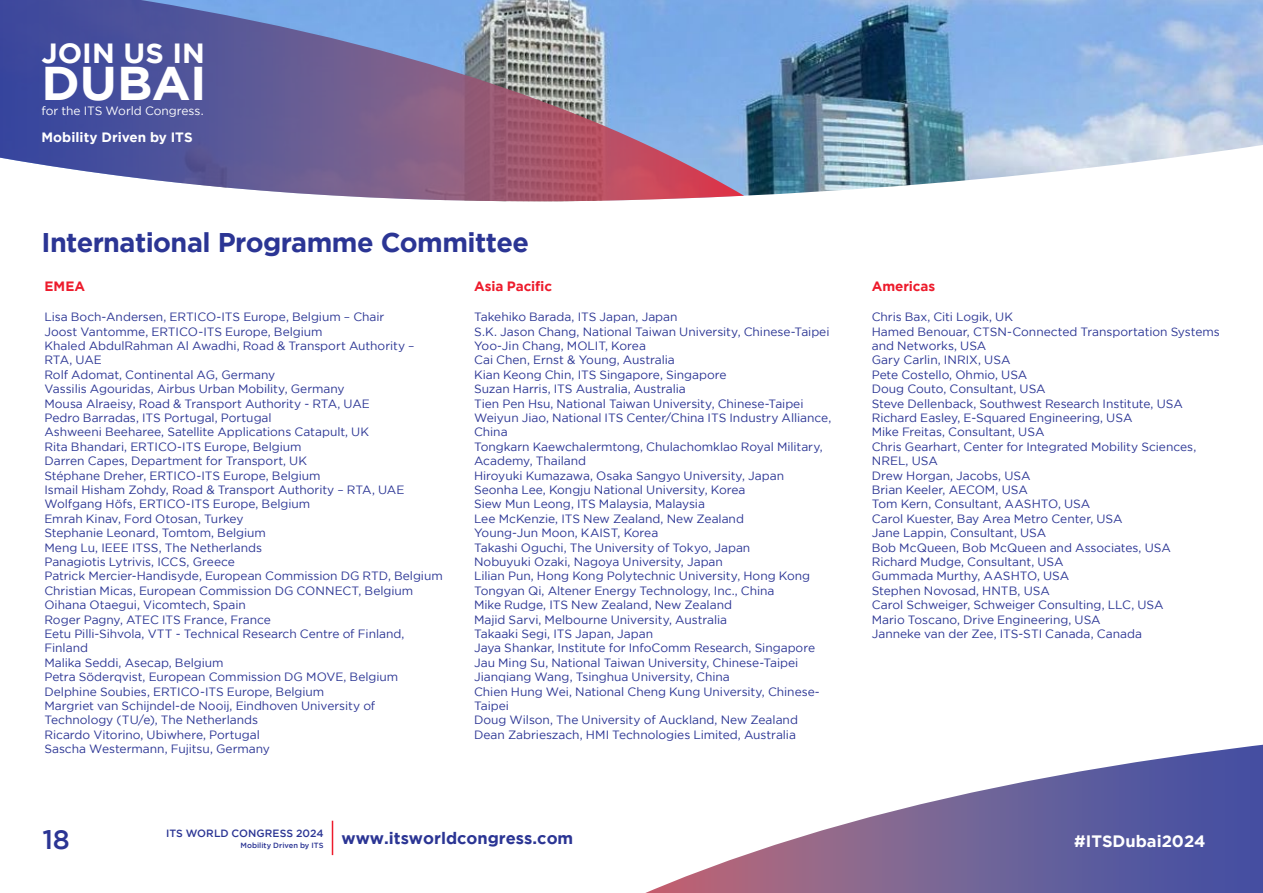
<style>
.page{position:relative;width:1263px;height:893px;background:#fff}
.page>*{position:absolute;margin:0;border:0;box-sizing:border-box;transform-origin:0 0}
.t1{font:700 47.25px "Gotham";letter-spacing:-.01em;color:#fff;scale:1.04 1}
.t2{font:700 27.75px "Gotham";letter-spacing:.005em;color:#fff;scale:1.04 1}
.t3{font:700 27px "Gotham";letter-spacing:-.02em;color:#2b3594}
.t4{font:500 27px "Gotham";color:#2b3594}
.t5{font:700 16.5px "Gotham";color:#2b3594}
.t6{font:700 16.5px "Gotham";color:#fff}
.t7{font:700 13.5px "Gotham";letter-spacing:-.005em;color:#ed1b2c}
.t8{font:700 13.5px "Gotham";color:#fff}
.t9{font:12px/14.4px "Gotham";letter-spacing:-.005em;color:#2b3594}
.t10{font:12px "Gotham";letter-spacing:-.005em;color:#fff}
.t11{font:500 10.5px "Gotham";letter-spacing:.005em;color:#2b3594}
</style>
<div class="page">
<hr style="left:332px;top:821px;width:1px;height:34px;background:#ed1b2c">
<svg style="left:645px;top:744px;width:618px;height:149px"></svg>
<img style="left:744px;top:0;width:519px;height:196px">
<svg style="left:0;top:0;width:744px;height:201px;background:#7b78a7"></svg>
<h2 class="t2" style="left:41px;top:37px;width:159px">JOIN US IN</h2>
<h1 class="t1" style="left:41px;top:56px;width:160px">DUBAI</h1>
<p class="t10" style="left:41px;top:104px;width:164px">for the ITS World Congress.</p>
<p class="t8" style="left:41px;top:130px;width:153px">Mobility Driven by ITS</p>
<h3 class="t3" style="left:41px;top:227px;width:489px">International Programme Committee</h3>
<p class="t7" style="left:44px;top:278px;width:42px">EMEA</p>
<p class="t9" style="left:44px;top:309px;width:400px">Lisa Boch-Andersen, ERTICO-ITS Europe, Belgium – Chair<br>Joost Vantomme, ERTICO-ITS Europe, Belgium<br>Khaled AbdulRahman Al Awadhi, Road &amp; Transport Authority – RTA, UAE<br>Rolf Adomat, Continental AG, Germany<br>Vassilis Agouridas, Airbus Urban Mobility, Germany<br>Mousa Alraeisy, Road &amp; Transport Authority - RTA, UAE<br>Pedro Barradas, ITS Portugal, Portugal<br>Ashweeni Beeharee, Satellite Applications Catapult, UK<br>Rita Bhandari, ERTICO-ITS Europe, Belgium<br>Darren Capes, Department for Transport, UK<br>Stéphane Dreher, ERTICO-ITS Europe, Belgium<br>Ismail Hisham Zohdy, Road &amp; Transport Authority – RTA, UAE Wolfgang Höfs, ERTICO-ITS Europe, Belgium<br>Emrah Kinav, Ford Otosan, Turkey<br>Stephanie Leonard, Tomtom, Belgium<br>Meng Lu, IEEE ITSS, The Netherlands<br>Panagiotis Lytrivis, ICCS, Greece<br>Patrick Mercier-Handisyde, European Commission DG RTD, Belgium Christian Micas, European Commission DG CONNECT, Belgium Oihana Otaegui, Vicomtech, Spain<br>Roger Pagny, ATEC ITS France, France<br>Eetu Pilli-Sihvola, VTT - Technical Research Centre of Finland, Finland<br>Malika Seddi, Asecap, Belgium<br>Petra Söderqvist, European Commission DG MOVE, Belgium Delphine Soubies, ERTICO-ITS Europe, Belgium<br>Margriet van Schijndel-de Nooij, Eindhoven University of Technology (TU/e), The Netherlands<br>Ricardo Vitorino, Ubiwhere, Portugal<br>Sascha Westermann, Fujitsu, Germany</p>
<p class="t7" style="left:474px;top:278px;width:80px">Asia Pacific</p>
<p class="t9" style="left:474px;top:309px;width:359px">Takehiko Barada, ITS Japan, Japan<br>S.K. Jason Chang, National Taiwan University, Chinese-Taipei Yoo-Jin Chang, MOLIT, Korea<br>Cai Chen, Ernst &amp; Young, Australia<br>Kian Keong Chin, ITS Singapore, Singapore<br>Suzan Harris, ITS Australia, Australia<br>Tien Pen Hsu, National Taiwan University, Chinese-Taipei Weiyun Jiao, National ITS Center/China ITS Industry Alliance, China<br>Tongkarn Kaewchalermtong, Chulachomklao Royal Military, Academy, Thailand<br>Hiroyuki Kumazawa, Osaka Sangyo University, Japan Seonha Lee, Kongju National University, Korea<br>Siew Mun Leong, ITS Malaysia, Malaysia<br>Lee McKenzie, ITS New Zealand, New Zealand<br>Young-Jun Moon, KAIST, Korea<br>Takashi Oguchi, The University of Tokyo, Japan<br>Nobuyuki Ozaki, Nagoya University, Japan<br>Lilian Pun, Hong Kong Polytechnic University, Hong Kong Tongyan Qi, Altener Energy Technology, Inc., China<br>Mike Rudge, ITS New Zealand, New Zealand<br>Majid Sarvi, Melbourne University, Australia<br>Takaaki Segi, ITS Japan, Japan<br>Jaya Shankar, Institute for InfoComm Research, Singapore Jau Ming Su, National Taiwan University, Chinese-Taipei Jianqiang Wang, Tsinghua University, China<br>Chien Hung Wei, National Cheng Kung University, Chinese-Taipei<br>Doug Wilson, The University of Auckland, New Zealand Dean Zabrieszach, HMI Technologies Limited, Australia</p>
<h3 class="t4" style="left:43px;top:824px;width:29px">18</h3>
<p class="t11" style="left:166px;top:828px;width:159px">ITS WORLD CONGRESS 2024</p>
<h3 class="t5" style="left:240px;top:829px;width:334px"><sub>Mobility</sub> <sub>Driven</sub> <sub>by</sub> <sub>ITS</sub> www.itsworldcongress.com</h3>
<p class="t7" style="left:872px;top:278px;width:65px">Americas</p>
<p class="t9" style="left:872px;top:309px;width:350px">Chris Bax, Citi Logik, UK<br>Hamed Benouar, CTSN-Connected Transportation Systems and Networks, USA<br>Gary Carlin, INRIX, USA<br>Pete Costello, Ohmio, USA<br>Doug Couto, Consultant, USA<br>Steve Dellenback, Southwest Research Institute, USA Richard Easley, E-Squared Engineering, USA<br>Mike Freitas, Consultant, USA<br>Chris Gearhart, Center for Integrated Mobility Sciences, NREL, USA<br>Drew Horgan, Jacobs, USA<br>Brian Keeler, AECOM, USA<br>Tom Kern, Consultant, AASHTO, USA<br>Carol Kuester, Bay Area Metro Center, USA<br>Jane Lappin, Consultant, USA<br>Bob McQueen, Bob McQueen and Associates, USA<br>Richard Mudge, Consultant, USA<br>Gummada Murthy, AASHTO, USA<br>Stephen Novosad, HNTB, USA<br>Carol Schweiger, Schweiger Consulting, LLC, USA<br>Mario Toscano, Drive Engineering, USA<br>Janneke van der Zee, ITS-STI Canada, Canada</p>
<h3 class="t6" style="left:1074px;top:832px;width:133px">#ITSDubai2024</h3>
</div>
